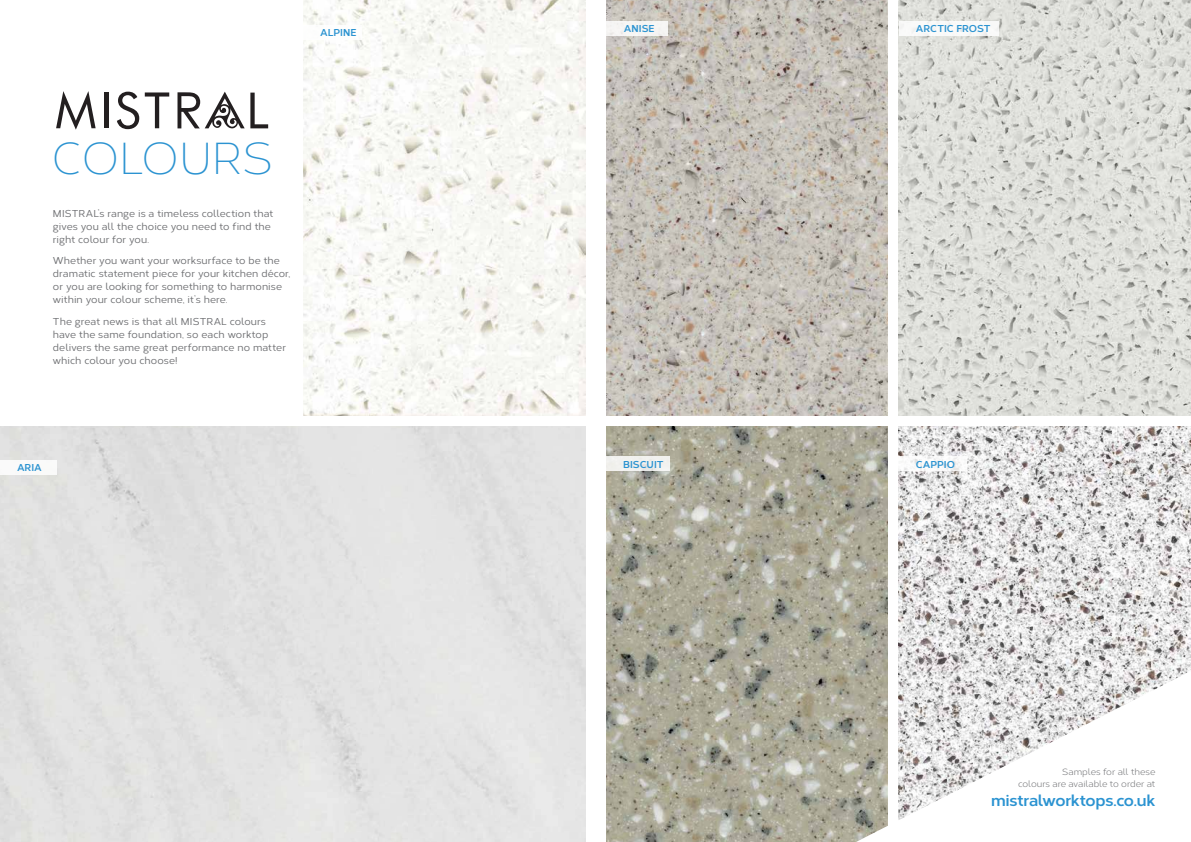
<style>
.page{position:relative;width:1191px;height:842px;background:#fff}
.page>*{position:absolute;margin:0;border:0;box-sizing:border-box;transform-origin:0 0}
.t1{font:300 44.7px "Corbert";letter-spacing:-.01em;color:#2b93d1}
.t2{font:700 16px "Corbert";letter-spacing:-.015em;color:#2b93d1}
.t3{font:500 10px/13px "Corbert";letter-spacing:.01em;color:#6d6e71}
.t4{font:700 10px "Corbert";letter-spacing:-.005em;color:#2b93d1}
.t5{font:9px/12px "Corbert";letter-spacing:-.005em;color:#6d6e71;text-align:right}
</style>
<div class="page">
<img style="left:303px;top:0;width:282px;height:416px">
<svg style="left:56px;top:91px;width:40px;height:39px"></svg>
<hr style="left:104px;top:92px;width:4px;height:36px;background:#231f20">
<svg style="left:117px;top:92px;width:22px;height:37px"></svg>
<svg style="left:145px;top:92px;width:24px;height:36px"></svg>
<svg style="left:177px;top:92px;width:91px;height:36px"></svg>
<div style="left:303px;top:25px;width:59px;height:14px;background:#fff"></div>
<img style="left:899px;top:426px;width:292px;height:245px">
<div style="left:899px;top:457px;width:68px;height:14px;background:#fff"></div>
<img style="left:606px;top:426px;width:281px;height:416px">
<div style="left:606px;top:457px;width:64px;height:14px;background:#f1f1ee"></div>
<img style="left:899px;top:0;width:292px;height:415px">
<div style="left:899px;top:21px;width:99px;height:15px;background:#f9f9f8"></div>
<img style="left:607px;top:0;width:280px;height:415px">
<div style="left:605px;top:21px;width:62px;height:15px;background:#f5f5f3"></div>
<svg style="left:856px;top:671px;width:332px;height:171px"></svg>
<p class="t4" style="left:320px;top:24px;width:38px">ALPINE</p>
<h1 class="t1" style="left:52px;top:128px;width:223px">COLOURS</h1>
<p class="t3" style="left:53px;top:206px;width:222px">MISTRAL’s range is a timeless collection that gives you all the choice you need to find the right colour for you.</p>
<p class="t3" style="left:53px;top:253px;width:239px">Whether you want your worksurface to be the dramatic statement piece for your kitchen décor, or you are looking for something to harmonise within your colour scheme, it’s here.</p>
<p class="t3" style="left:53px;top:314px;width:234px">The great news is that all MISTRAL colours have the same foundation, so each worktop delivers the same great performance no matter which colour you choose!</p>
<p class="t4" style="left:624px;top:21px;width:32px">ANISE</p>
<p class="t4" style="left:916px;top:21px;width:76px">ARCTIC FROST</p>
<p class="t4" style="left:17px;top:460px;width:26px">ARIA</p>
<p class="t4" style="left:623px;top:456px;width:42px">BISCUIT</p>
<p class="t4" style="left:916px;top:456px;width:41px">CAPPIO</p>
<p class="t5" style="left:1018px;top:765px;width:139px">Samples for all these<br>colours are available to order at</p>
<h2 class="t2" style="left:991px;top:788px;width:166px">mistralworktops.co.uk</h2>
</div>
